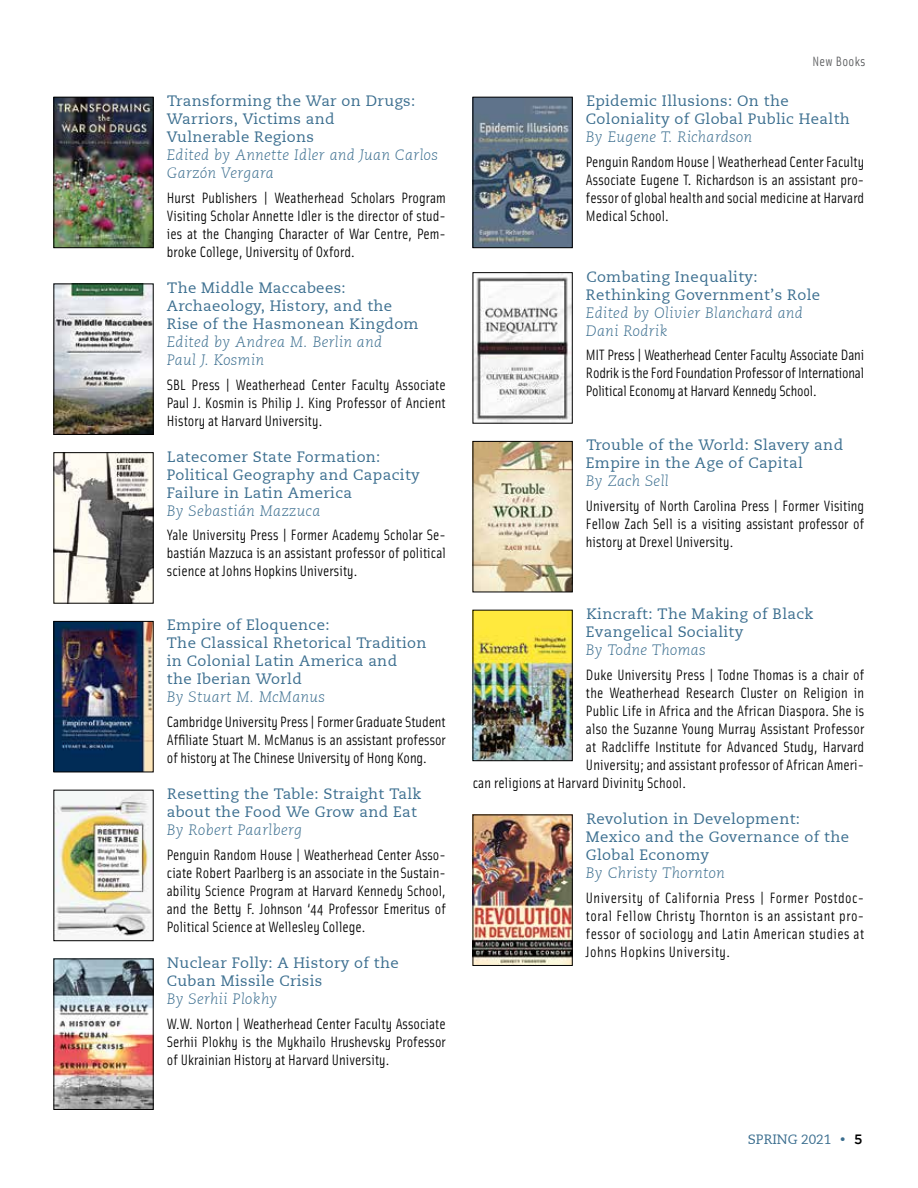
<style>
.page{position:relative;width:918px;height:1188px;background:#fff}
.page>*{position:absolute;margin:0;border:0;box-sizing:border-box;transform-origin:0 0}
.t1{font:15px/18px "Solex";letter-spacing:.005em;color:#000;text-align:justify}
.t2{font:15px/18px "Caecilia";letter-spacing:.025em;color:#3b6e8f}
.t3{font:italic 300 15px/18px "Caecilia";letter-spacing:.025em;color:#3b6e8f}
.t4{font:13.5px "Caecilia";color:#3b6e8f}
.t5{font:13.5px "Solex";letter-spacing:.025em;color:#58595b}
.s1{font-family:"Gotham";font-weight:500}
.s2{font-family:"Gotham";font-weight:500;color:#000}
</style>
<div class="page">
<img style="left:56px;top:99px;width:95px;height:147px">
<div style="left:54px;top:97px;width:99px;height:151px;border:1px solid #000"></div>
<img style="left:56px;top:286px;width:95px;height:147px">
<div style="left:54px;top:284px;width:99px;height:151px;border:1px solid #000"></div>
<img style="left:56px;top:454px;width:95px;height:147px">
<div style="left:54px;top:452px;width:99px;height:151px;border:1px solid #000"></div>
<img style="left:56px;top:623px;width:95px;height:147px">
<div style="left:54px;top:621px;width:99px;height:151px;border:1px solid #000"></div>
<img style="left:56px;top:792px;width:95px;height:144px">
<img style="left:56px;top:961px;width:95px;height:147px">
<img style="left:475px;top:99px;width:95px;height:147px">
<div style="left:473px;top:97px;width:99px;height:151px;border:1px solid #000"></div>
<img style="left:475px;top:274px;width:95px;height:147px">
<img style="left:475px;top:443px;width:95px;height:147px">
<img style="left:475px;top:612px;width:95px;height:147px">
<img style="left:475px;top:817px;width:95px;height:147px">
<div style="left:473px;top:815px;width:99px;height:151px;border:1px solid #000"></div>
<p class="t2" style="left:167px;top:92px;width:250px">Transforming the War on Drugs:<br>Warriors, Victims and<br>Vulnerable Regions</p>
<p class="t3" style="left:167px;top:146px;width:273px">Edited by Annette Idler and Juan Carlos<br>Garzón Vergara</p>
<p class="t1" style="left:167px;top:188px;width:280px">Hurst Publishers | Weatherhead Scholars Program Visiting Scholar Annette Idler is the director of stud&shy;ies at the Changing Character of War Centre, Pem&shy;broke College, University of Oxford.</p>
<p class="t2" style="left:167px;top:279px;width:253px">The Middle Maccabees:<br>Archaeology, History, and the<br>Rise of the Hasmonean Kingdom</p>
<p class="t3" style="left:167px;top:333px;width:217px">Edited by Andrea M. Berlin and<br>Paul J. Kosmin</p>
<p class="t1" style="left:167px;top:375px;width:280px">SBL Press | Weatherhead Center Faculty Associate Paul J. Kosmin is Philip J. King Professor of Ancient History at Harvard University.</p>
<p class="t2" style="left:167px;top:448px;width:254px">Latecomer State Formation:<br>Political Geography and Capacity<br>Failure in Latin America</p>
<p class="t3" style="left:167px;top:502px;width:155px">By Sebastián Mazzuca</p>
<p class="t1" style="left:167px;top:526px;width:280px">Yale University Press | Former Academy Scholar Se&shy;bastián Mazzuca is an assistant professor of political science at Johns Hopkins University.</p>
<p class="t2" style="left:167px;top:616px;width:261px">Empire of Eloquence:<br>The Classical Rhetorical Tradition in Colonial Latin America and<br>the Iberian World</p>
<p class="t3" style="left:167px;top:689px;width:160px">By Stuart M. McManus</p>
<p class="t1" style="left:167px;top:712px;width:280px">Cambridge University Press | Former Graduate Student Affiliate Stuart M. McManus is an assistant professor of history at The Chinese University of Hong Kong.</p>
<p class="t2" style="left:167px;top:785px;width:256px">Resetting the Table: Straight Talk about the Food We Grow and Eat</p>
<p class="t3" style="left:167px;top:821px;width:137px">By Robert Paarlberg</p>
<p class="t1" style="left:167px;top:845px;width:280px">Penguin Random House | Weatherhead Center Asso&shy;ciate Robert Paarlberg is an associate in the Sustain&shy;ability Science Program at Harvard Kennedy School, and the Betty F. Johnson ‘44 Professor Emeritus of Political Science at Wellesley College.</p>
<p class="t2" style="left:167px;top:954px;width:233px">Nuclear Folly: A History of the<br>Cuban Missile Crisis</p>
<p class="t3" style="left:167px;top:990px;width:112px">By Serhii Plokhy</p>
<p class="t1" style="left:167px;top:1014px;width:280px">W.W. Norton | Weatherhead Center Faculty Associate Serhii Plokhy is the Mykhailo Hrushevsky Professor of Ukrainian History at Harvard University.</p>
<p class="t5" style="left:812px;top:53px;width:54px">New Books</p>
<p class="t2" style="left:586px;top:92px;width:265px">Epidemic Illusions: On the<br>Coloniality of Global Public Health</p>
<p class="t3" style="left:586px;top:128px;width:168px">By Eugene T. Richardson</p>
<p class="t1" style="left:586px;top:152px;width:280px">Penguin Random House | Weatherhead Center Faculty Associate Eugene T. Richardson is an assistant pro&shy;fessor of global health and social medicine at Harvard Medical School.</p>
<p class="t2" style="left:586px;top:268px;width:236px">Combating Inequality:<br>Rethinking Government’s Role</p>
<p class="t3" style="left:586px;top:304px;width:218px">Edited by Olivier Blanchard and<br>Dani Rodrik</p>
<p class="t1" style="left:586px;top:346px;width:280px">MIT Press | Weatherhead Center Faculty Associate Dani Rodrik is the Ford Foundation Professor of International Political Economy at Harvard Kennedy School.</p>
<p class="t2" style="left:586px;top:436px;width:259px">Trouble of the World: Slavery and<br>Empire in the Age of Capital</p>
<p class="t3" style="left:586px;top:473px;width:84px">By Zach Sell</p>
<p class="t1" style="left:586px;top:496px;width:280px">University of North Carolina Press | Former Visiting Fellow Zach Sell is a visiting assistant professor of history at Drexel University.</p>
<p class="t2" style="left:586px;top:605px;width:229px">Kincraft: The Making of Black<br>Evangelical Sociality</p>
<p class="t3" style="left:586px;top:641px;width:121px">By Todne Thomas</p>
<p class="t1" style="left:586px;top:665px;width:280px">Duke University Press | Todne Thomas is a chair of</p>
<p class="t1" style="left:586px;top:683px;width:280px">the Weatherhead Research Cluster on Religion in</p>
<p class="t1" style="left:586px;top:701px;width:280px">Public Life in Africa and the African Diaspora. She is</p>
<p class="t1" style="left:586px;top:719px;width:280px">also the Suzanne Young Murray Assistant Professor</p>
<p class="t1" style="left:586px;top:737px;width:280px">at Radcliffe Institute for Advanced Study, Harvard</p>
<p class="t1" style="left:586px;top:755px;width:280px">University; and assistant professor of African Ameri-</p>
<p class="t1" style="left:473px;top:773px;width:215px">can religions at Harvard Divinity School.</p>
<p class="t2" style="left:586px;top:810px;width:265px">Revolution in Development:<br>Mexico and the Governance of the<br>Global Economy</p>
<p class="t3" style="left:586px;top:864px;width:140px">By Christy Thornton</p>
<p class="t1" style="left:586px;top:888px;width:280px">University of California Press | Former Postdoc&shy;toral Fellow Christy Thornton is an assistant pro&shy;fessor of sociology and Latin American studies at Johns Hopkins University.</p>
<p class="t4" style="left:748px;top:1132px;width:116px">SPRING 2021 <span class="s1">•</span> <span class="s2">5</span></p>
</div>
